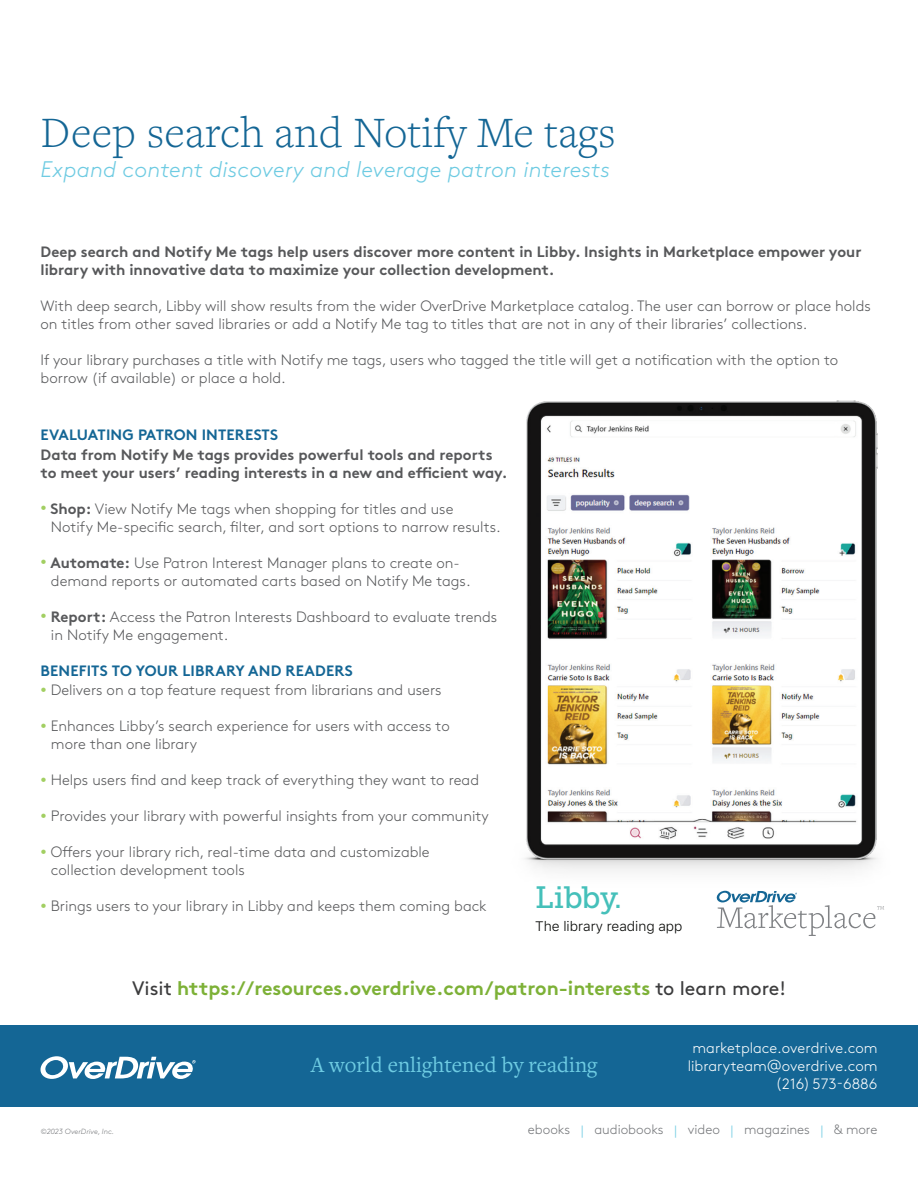
<style>
.page{position:relative;width:918px;height:1188px;background:#fff}
.page>*{position:absolute;margin:0;border:0;box-sizing:border-box;transform-origin:0 0}
.t1{font:300 45px "Freight Text Pro";letter-spacing:.005em;color:#146695}
.t2{font:30.75px "Museo Slab 500";letter-spacing:-.005em;color:#45c0ba}
.t3{font:italic 300 22.5px "Brown Std";letter-spacing:.01em;color:#6ecbe2}
.t4{font:22.5px "Freight Text Pro";color:#6ecbe2}
.t5{font:700 19.5px "Brown Std";color:#7db137}
.t6{font:300 15px/18px "Brown Std";color:#57585a}
.t7{font:700 15px/18px "Brown Std";color:#57585a}
.t8{font:300 15px/18px "Brown Std";color:#fff;text-align:right}
.t9{font:700 15px "Brown Std";letter-spacing:.01em;color:#146695}
.t10{font:300 13.65px "SFUI Text";color:#040503}
.t11{font:300 13.5px "Brown Std";color:#76787b}
.t12{font:italic 300 7.5px "Brown Std";color:#76787b}
.s1{font-size:12px;color:#a2cf62}
.s2{font-weight:700}
.s3{font-weight:400;color:#3c3c3d}
.s4{color:#6ecbe2}
</style>
<div class="page">
<div style="left:0;top:1026px;width:918px;height:81px;background:#146695"></div>
<svg style="left:40px;top:1056px;width:156px;height:23px"></svg>
<img style="left:525px;top:400px;width:353px;height:491px">
<svg style="left:716px;top:891px;width:168px;height:45px"></svg>
<h1 class="t1" style="left:40px;top:103px;width:577px">Deep search and Notify Me tags</h1>
<h3 class="t3" style="left:40px;top:157px;width:571px">Expand content discovery and leverage patron interests</h3>
<p class="t7" style="left:40px;top:243px;width:823px">Deep search and Notify Me tags help users discover more content in Libby. Insights in Marketplace empower your library with innovative data to maximize your collection development.</p>
<p class="t6" style="left:40px;top:297px;width:832px">With deep search, Libby will show results from the wider OverDrive Marketplace catalog. The user can borrow or place holds on titles from other saved libraries or add a Notify Me tag to titles that are not in any of their libraries’ collections.</p>
<p class="t6" style="left:40px;top:351px;width:799px">If your library purchases a title with Notify me tags, users who tagged the title will get a notification with the option to borrow (if available) or place a hold.</p>
<p class="t9" style="left:41px;top:426px;width:239px">EVALUATING PATRON INTERESTS</p>
<p class="t7" style="left:40px;top:445px;width:469px">Data from Notify Me tags provides powerful tools and reports to meet your users’ reading interests in a new and efficient way.</p>
<p class="t6" style="left:51px;top:500px;width:451px;text-indent:-10px"><span class="s1">•</span> <span class="s2">Shop:</span> View Notify Me tags when shopping for titles and use<br>Notify Me-specific search, filter, and sort options to narrow results.</p>
<p class="t6" style="left:51px;top:554px;width:421px;text-indent:-10px"><span class="s1">•</span> <span class="s2">Automate:</span> Use Patron Interest Manager plans to create on&shy;demand reports or automated carts based on Notify Me tags.</p>
<p class="t6" style="left:51px;top:608px;width:448px;text-indent:-10px"><span class="s1">•</span> <span class="s2">Report:</span> Access the Patron Interests Dashboard to evaluate trends in Notify Me engagement.</p>
<p class="t9" style="left:41px;top:661px;width:314px">BENEFITS TO YOUR LIBRARY AND READERS</p>
<p class="t6" style="left:40px;top:681px;width:403px"><span class="s1">•</span> Delivers on a top feature request from librarians and users</p>
<p class="t6" style="left:51px;top:717px;width:400px;text-indent:-10px"><span class="s1">•</span> Enhances Libby’s search experience for users with access to more than one library</p>
<p class="t6" style="left:40px;top:771px;width:440px"><span class="s1">•</span> Helps users find and keep track of everything they want to read</p>
<p class="t6" style="left:40px;top:807px;width:450px"><span class="s1">•</span> Provides your library with powerful insights from your community</p>
<p class="t6" style="left:51px;top:843px;width:380px;text-indent:-10px"><span class="s1">•</span> Offers your library rich, real-time data and customizable collection development tools</p>
<p class="t6" style="left:40px;top:897px;width:448px"><span class="s1">•</span> Brings users to your library in Libby and keeps them coming back</p>
<h2 class="t2" style="left:535px;top:880px;width:88px">Libby.</h2>
<p class="t10" style="left:535px;top:916px;width:149px">The library reading app</p>
<p class="t12" style="left:40px;top:1127px;width:75px">©2023 OverDrive, Inc.</p>
<h3 class="t5" style="left:132px;top:976px;width:655px"><span class="s3">Visit</span> https://resources.overdrive.com/patron-interests <span class="s3">to learn more!</span></h3>
<p class="t8" style="left:688px;top:1039px;width:191px">marketplace.overdrive.com libraryteam@overdrive.com (216) 573-6886</p>
<p class="t11" style="left:528px;top:1122px;width:351px">ebooks <span class="s4">|</span> audiobooks <span class="s4">|</span> video <span class="s4">|</span> magazines <span class="s4">|</span> &amp; more</p>
<h3 class="t4" style="left:311px;top:1050px;width:288px">A world enlightened by reading</h3>
</div>
